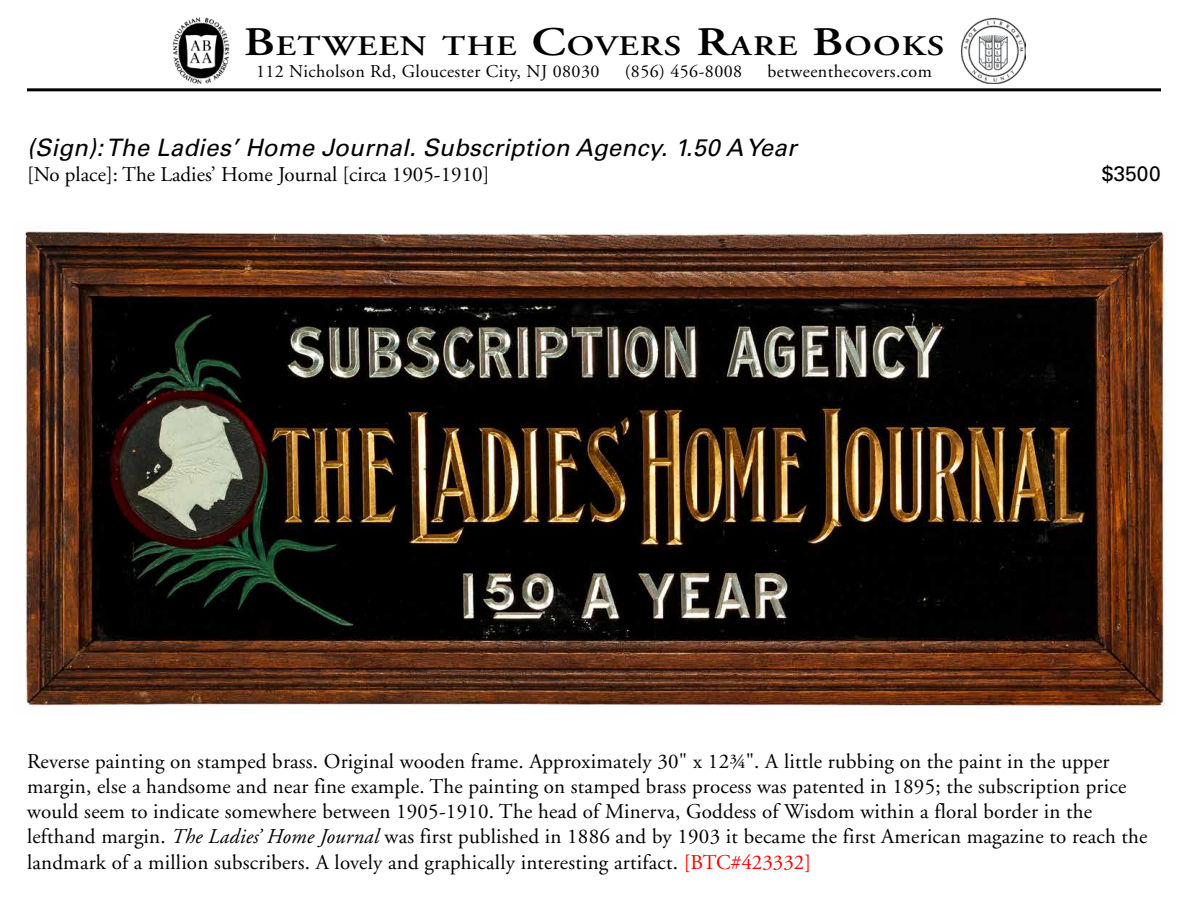
<style>
.page{position:relative;width:1188px;height:918px;background:#fff}
.page>*{position:absolute;margin:0;border:0;box-sizing:border-box;transform-origin:0 0}
.t1{font:600 28.35px "Adobe Garamond";letter-spacing:.035em;color:#000;scale:1.22 1}
.t2{font:italic 24px "Univers";letter-spacing:.01em;color:#000}
.t3{font:21px/25.2px "Adobe Garamond";letter-spacing:.01em;color:#000}
.t4{font:21px "Univers";color:#000}
.t5{font:18px "Adobe Garamond";letter-spacing:.025em;color:#000}
.s1{font-size:40.5px}
.s2{font-style:italic}
.s3{color:#f00}
</style>
<div class="page">
<img style="left:962px;top:19px;width:64px;height:64px">
<hr style="left:27px;top:88px;width:1134px;height:3px;background:#000">
<img style="left:173px;top:17px;width:57px;height:67px">
<img style="left:24px;top:228px;width:1142px;height:478px">
<h1 class="t1" style="left:244px;top:30px;width:576px"><span class="s1">B</span>ETWEEN THE <span class="s1">C</span>OVERS <span class="s1">R</span>ARE <span class="s1">B</span>OOKS</h1>
<p class="t5" style="left:256px;top:62px;width:345px">112 Nicholson Rd, Gloucester City, NJ 08030</p>
<p class="t5" style="left:625px;top:62px;width:119px">(856) 456-8008</p>
<p class="t5" style="left:768px;top:62px;width:166px">betweenthecovers.com</p>
<p class="t2" style="left:27px;top:133px;width:771px">(Sign): The Ladies’ Home Journal. Subscription Agency. 1.50 A Year</p>
<p class="t3" style="left:27px;top:162px;width:464px">[No place]: The Ladies’ Home Journal [circa 1905-1910]</p>
<p class="t4" style="left:1102px;top:161px;width:61px">$3500</p>
<p class="t3" style="left:27px;top:749px;width:1122px">Reverse painting on stamped brass. Original wooden frame. Approximately 30" x 12¾". A little rubbing on the paint in the upper margin, else a handsome and near fine example. The painting on stamped brass process was patented in 1895; the subscription price would seem to indicate somewhere between 1905-1910. The head of Minerva, Goddess of Wisdom within a floral border in the lefthand margin. <span class="s2">The Ladies’ Home Journal</span> was first published in 1886 and by 1903 it became the first American magazine to reach the landmark of a million subscribers. A lovely and graphically interesting artifact. <span class="s3">[BTC#423332]</span></p>
</div>
